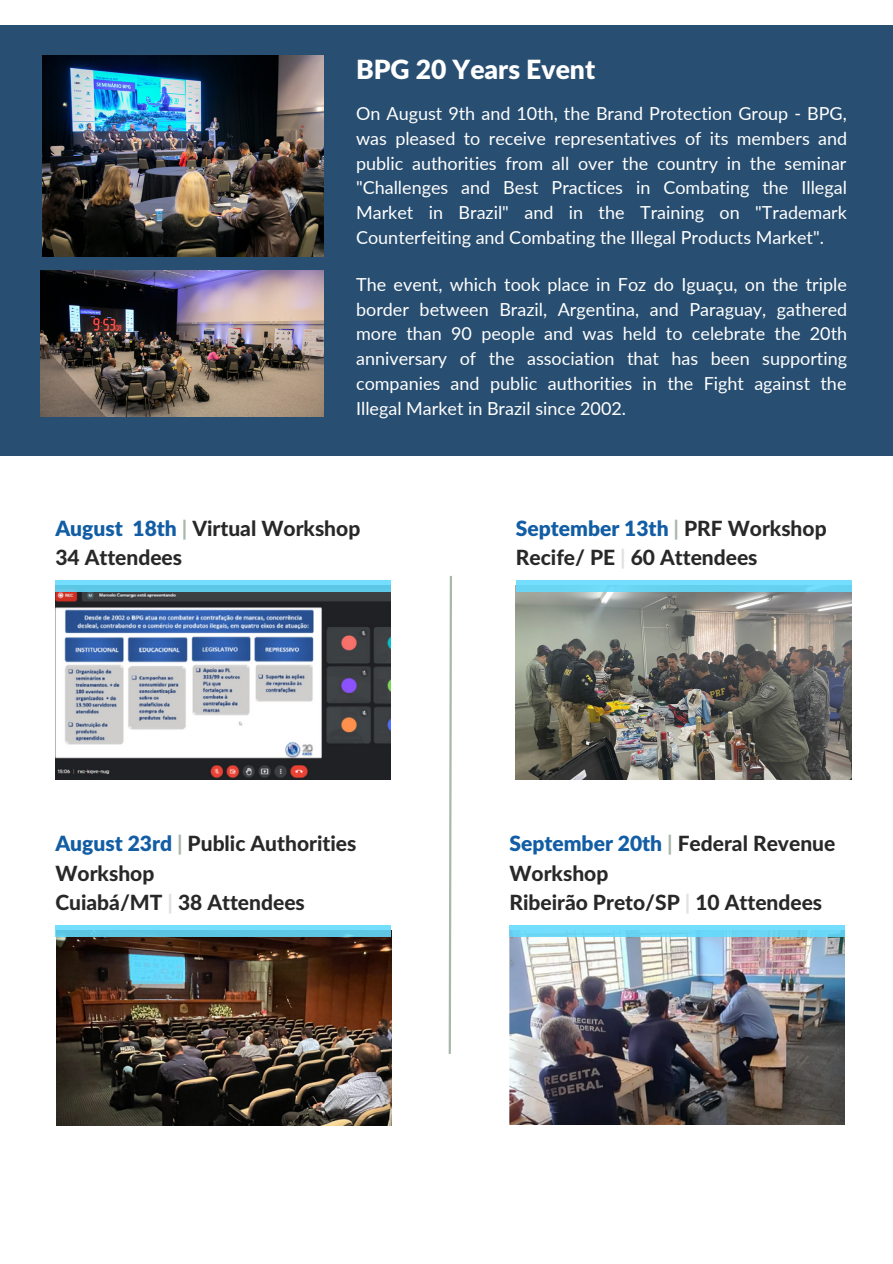
<style>
.page{position:relative;width:893px;height:1264px;background:#fff}
.page>*{position:absolute;margin:0;border:0;box-sizing:border-box;transform-origin:0 0}
.t1{font:900 26.4px "Lato Latin";color:#fff}
.t2{font:800 21px/29.2px "Lato Latin";color:#282828}
.t3{font:18px/24.8px "Lato";color:#fff;text-align:justify}
.s1{font-weight:900;color:#125da4}
.s2{color:#a9b8ac}
.s3{color:#e2e2e2}
</style>
<div class="page">
<div style="left:0;top:26px;width:892px;height:429px;background:#284e71"></div>
<img style="left:42px;top:56px;width:282px;height:200px">
<img style="left:41px;top:270px;width:282px;height:146px">
<svg style="left:448px;top:576px;width:4px;height:478px"></svg>
<img style="left:55px;top:591px;width:335px;height:189px">
<svg style="left:55px;top:580px;width:336px;height:11px;background:#66d1f0"></svg>
<img style="left:509px;top:936px;width:335px;height:188px">
<svg style="left:509px;top:925px;width:335px;height:11px;background:#6fdaf8"></svg>
<img style="left:56px;top:936px;width:335px;height:189px">
<div style="left:132px;top:956px;width:51px;height:27px;background:#63dbfd"></div>
<svg style="left:55px;top:925px;width:336px;height:11px;background:#67d0ee"></svg>
<img style="left:516px;top:591px;width:335px;height:189px">
<div style="left:516px;top:580px;width:335px;height:11px;background:#6ed9f7"></div>
<h1 class="t1" style="left:356px;top:57px;width:240px">BPG 20 Years Event</h1>
<p class="t3" style="left:356px;top:101px;width:492px">On August 9th and 10th, the Brand Protection Group - BPG, was pleased to receive representatives of its members and public authorities from all over the country in the seminar "Challenges and Best Practices in Combating the Illegal Market in Brazil" and in the Training on "Trademark Counterfeiting and Combating the Illegal Products Market".</p>
<p class="t3" style="left:356px;top:272px;width:492px">The event, which took place in Foz do Iguaçu, on the triple border between Brazil, Argentina, and Paraguay, gathered more than 90 people and was held to celebrate the 20th anniversary of the association that has been supporting companies and public authorities in the Fight against the Illegal Market in Brazil since 2002.</p>
<p class="t2" style="left:55px;top:514px;width:306px"><span class="s1">August 18th</span> <span class="s2">|</span> Virtual Workshop<br>34 Attendees</p>
<p class="t2" style="left:55px;top:830px;width:302px"><span class="s1">August 23rd</span> <span class="s2">|</span> Public Authorities<br>Workshop<br>Cuiabá/MT <span class="s3">|</span> 38 Attendees</p>
<p class="t2" style="left:516px;top:514px;width:312px"><span class="s1">September 13th</span> <span class="s2">|</span> PRF Workshop<br>Recife/ PE <span class="s3">|</span> 60 Attendees</p>
<p class="t2" style="left:509px;top:830px;width:327px"><span class="s1">September 20th</span> <span class="s2">|</span> Federal Revenue<br>Workshop<br>Ribeirão Preto/SP <span class="s3">|</span> 10 Attendees</p>
</div>
